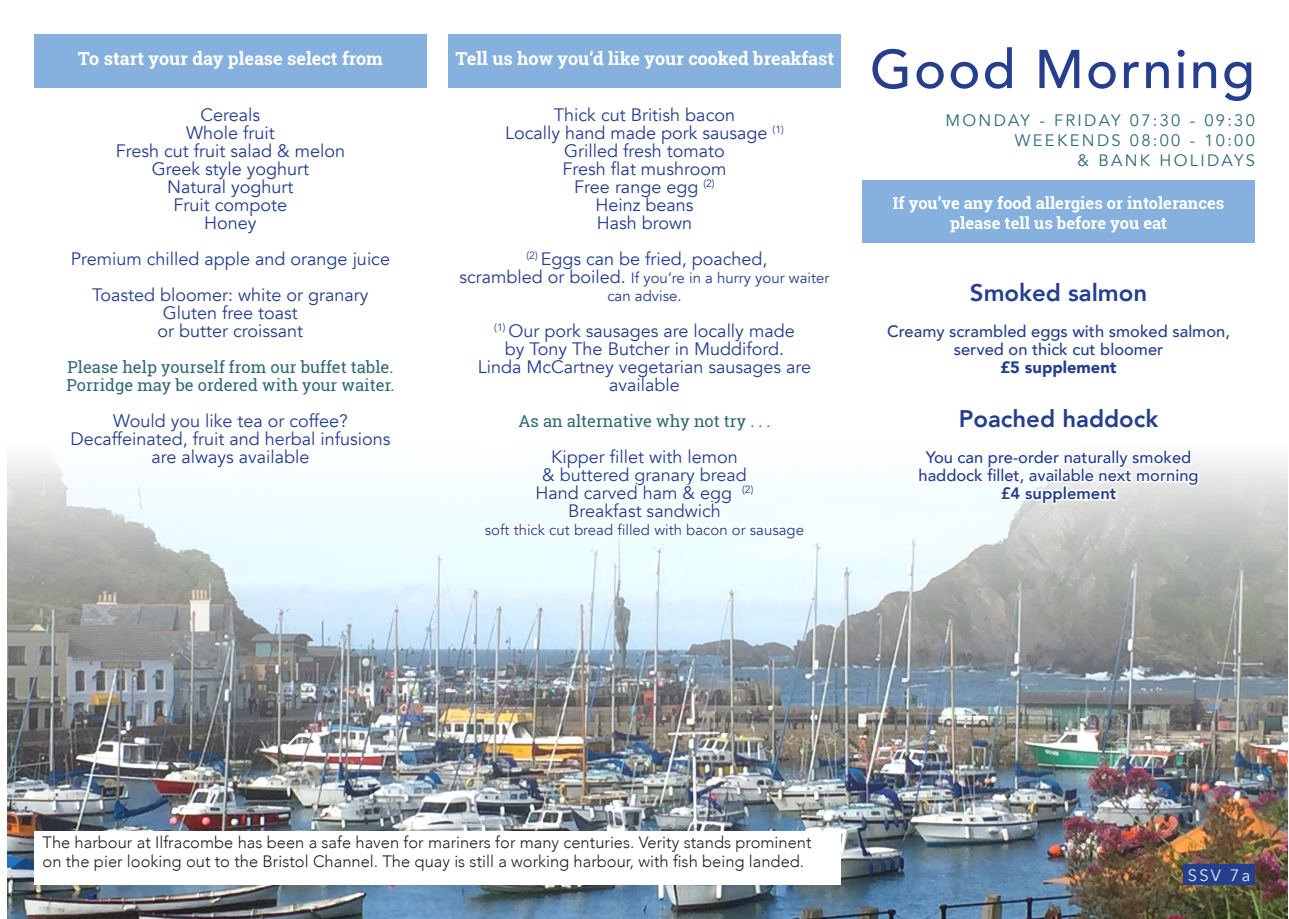
<style>
.page{position:relative;width:1289px;height:919px;background:#fff}
.page>*{position:absolute;margin:0;border:0;box-sizing:border-box;transform-origin:0 0}
.t1{font:500 54px "Avenir";letter-spacing:.04em;color:#253f8e}
.t2{font:800 24px "Avenir";color:#253f8e}
.t3{font:18px/18px "Avenir";color:#253f8e;text-align:center}
.t4{font:700 18px "Roboto Slab";color:#fff}
.t5{font:300 16.5px/19.8px "Avenir";color:#231f20}
.t6{font:500 16.5px/18px "Avenir";color:#253f8e;text-align:center}
.t7{font:16.5px/18px "Roboto Slab";color:#2f6974}
.t8{font:700 16.5px/19.5px "Roboto Slab";color:#fff;text-align:center}
.t9{font:16.5px "Avenir";letter-spacing:.14em;color:#2f6974}
.t10{font:900 16.5px "Avenir";color:#253f8e}
.t11{font:800 16.5px "Avenir";color:#253f8e}
.t12{font:16.5px "Avenir";color:#d5eef5}
.t13{font:15px/18px "Avenir";color:#253f8e;text-align:center}
.s1{font-size:18px}
</style>
<div class="page">
<img style="left:7px;top:457px;width:1279px;height:461px">
<svg style="left:916px;top:457px;width:285px;height:49px"></svg>
<svg style="left:481px;top:457px;width:326px;height:98px"></svg>
<div style="left:1183px;top:864px;width:71px;height:20px;background:#253f8e"></div>
<svg style="left:69px;top:457px;width:325px;height:26px"></svg>
<div style="left:34px;top:34px;width:393px;height:54px;background:#86b1de"></div>
<div style="left:448px;top:34px;width:393px;height:54px;background:#86b1de"></div>
<div style="left:862px;top:180px;width:392px;height:62px;background:#86b1de"></div>
<div style="left:34px;top:831px;width:806px;height:53px;background:#fff"></div>
<p class="t4" style="left:78px;top:46px;width:306px">To start your day please select from</p>
<p class="t4" style="left:455px;top:46px;width:380px">Tell us how you’d like your cooked breakfast</p>
<p class="t3" style="left:200px;top:106px;width:61px">Cereals</p>
<p class="t3" style="left:186px;top:124px;width:90px">Whole fruit</p>
<p class="t3" style="left:116px;top:142px;width:231px">Fresh cut fruit salad &amp; melon</p>
<p class="t3" style="left:152px;top:160px;width:159px">Greek style yoghurt</p>
<p class="t3" style="left:167px;top:178px;width:128px">Natural yoghurt</p>
<p class="t3" style="left:173px;top:196px;width:115px">Fruit compote</p>
<p class="t3" style="left:204px;top:214px;width:54px">Honey</p>
<p class="t3" style="left:71px;top:250px;width:321px">Premium chilled apple and orange juice</p>
<p class="t3" style="left:92px;top:286px;width:278px">Toasted bloomer: white or granary</p>
<p class="t3" style="left:163px;top:304px;width:136px">Gluten free toast</p>
<p class="t3" style="left:158px;top:322px;width:147px">or butter croissant</p>
<p class="t7" style="left:66px;top:358px;width:329px">Please help yourself from our buffet table.<br>Porridge may be ordered with your waiter.</p>
<p class="t3" style="left:113px;top:412px;width:236px">Would you like tea or coffee?</p>
<p class="t3" style="left:70px;top:430px;width:321px">Decaffeinated, fruit and herbal infusions</p>
<p class="t3" style="left:151px;top:448px;width:160px">are always available</p>
<p class="t3" style="left:554px;top:106px;width:182px">Thick cut British bacon</p>
<p class="t3" style="left:505px;top:124px;width:280px">Locally hand made pork sausage <sup>(1)</sup></p>
<p class="t3" style="left:564px;top:142px;width:162px">Grilled fresh tomato</p>
<p class="t3" style="left:562px;top:160px;width:165px">Fresh flat mushroom</p>
<p class="t3" style="left:574px;top:178px;width:142px">Free range egg <sup>(2)</sup></p>
<p class="t3" style="left:595px;top:196px;width:100px">Heinz beans</p>
<p class="t3" style="left:597px;top:214px;width:97px">Hash brown</p>
<p class="t3" style="left:526px;top:250px;width:242px"><sup>(2)</sup> Eggs can be fried, poached,</p>
<p class="t13" style="left:459px;top:269px;width:371px"><span class="s1">scrambled or boiled.</span> If you’re in a hurry your waiter can advise.</p>
<p class="t3" style="left:494px;top:322px;width:302px"><sup>(1)</sup> Our pork sausages are locally made</p>
<p class="t3" style="left:505px;top:340px;width:281px">by Tony The Butcher in Muddiford.</p>
<p class="t3" style="left:477px;top:358px;width:335px">Linda McCartney vegetarian sausages are available</p>
<p class="t7" style="left:518px;top:412px;width:253px">As an alternative why not try . . .</p>
<p class="t3" style="left:551px;top:448px;width:188px">Kipper fillet with lemon</p>
<p class="t3" style="left:542px;top:466px;width:206px">&amp; buttered granary bread</p>
<p class="t3" style="left:535px;top:484px;width:219px">Hand carved ham &amp; egg <sup>(2)</sup></p>
<p class="t3" style="left:568px;top:502px;width:154px">Breakfast sandwich</p>
<p class="t13" style="left:485px;top:521px;width:321px">soft thick cut bread filled with bacon or sausage</p>
<p class="t1" style="left:869px;top:23px;width:386px">Good Morning</p>
<p class="t9" style="left:945px;top:111px;width:311px">MONDAY - FRIDAY 07:30 - 09:30</p>
<p class="t9" style="left:1014px;top:130px;width:241px">WEEKENDS 08:00 - 10:00</p>
<p class="t9" style="left:1077px;top:150px;width:179px">&amp; BANK HOLIDAYS</p>
<p class="t8" style="left:892px;top:193px;width:333px">If you’ve any food allergies or intolerances please tell us before you eat</p>
<p class="t2" style="left:969px;top:274px;width:179px">Smoked salmon</p>
<p class="t6" style="left:887px;top:321px;width:344px">Creamy scrambled eggs with smoked salmon, served on thick cut bloomer</p>
<p class="t10" style="left:1000px;top:353px;width:118px">£5 supplement</p>
<p class="t2" style="left:958px;top:400px;width:201px">Poached haddock</p>
<p class="t6" style="left:925px;top:447px;width:267px">You can pre-order naturally smoked</p>
<p class="t6" style="left:918px;top:465px;width:281px">haddock fillet, available next morning</p>
<p class="t11" style="left:1000px;top:480px;width:117px">£4 supplement</p>
<p class="t5" style="left:43px;top:831px;width:770px">The harbour at Ilfracombe has been a safe haven for mariners for many centuries. Verity stands prominent on the pier looking out to the Bristol Channel. The quay is still a working harbour, with fish being landed.</p>
<p class="t12" style="left:1187px;top:865px;width:64px">SSV 7a</p>
</div>
